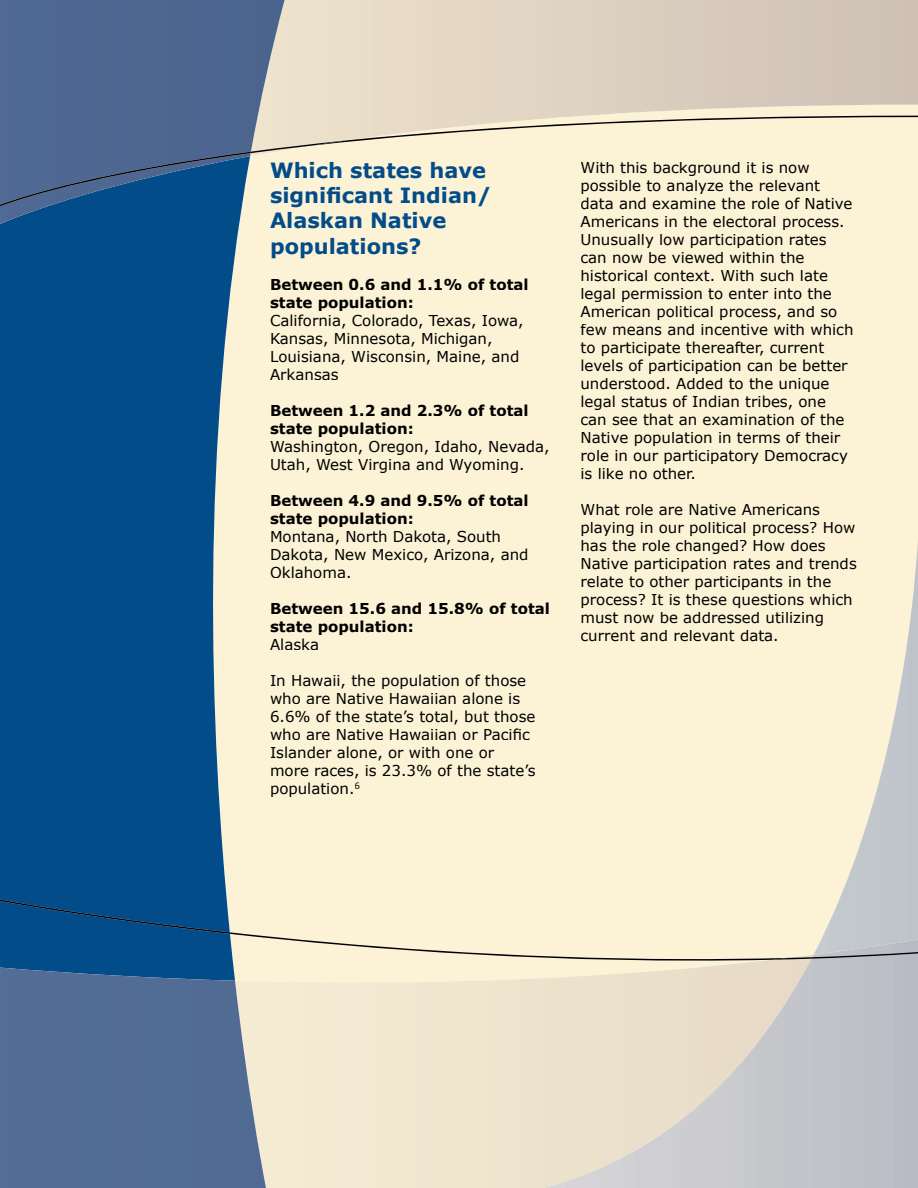
<style>
.page{position:relative;width:918px;height:1188px;background:#fff}
.page>*{position:absolute;margin:0;border:0;box-sizing:border-box;transform-origin:0 0}
.t1{font:700 21px/25.2px "Verdana";color:#034c8a}
.t2{font:15px/18px "Verdana";color:#000}
.t3{font:700 15px/18px "Verdana";color:#000}
</style>
<div class="page">
<div style="left:250px;top:156px;width:668px;height:784px;background:#fcf2d5"></div>
<svg style="left:0;top:224px;width:250px;height:744px;background:#205f92"></svg>
<svg style="left:285px;top:0;width:633px;height:156px;background:#e0d4c2"></svg>
<svg style="left:0;top:0;width:285px;height:224px;background:#577197"></svg>
<svg style="left:312px;top:116px;width:606px;height:30px;background:#ece2c8"></svg>
<img style="left:251px;top:140px;width:96px;height:13px">
<img style="left:0;top:152px;width:251px;height:54px">
<svg style="left:814px;top:539px;width:104px;height:401px;background:#e6e2d1"></svg>
<div style="left:271px;top:278px;width:258px;height:12px;background:#fcf2d5"></div>
<div style="left:271px;top:296px;width:143px;height:15px;background:#fcf2d5"></div>
<div style="left:271px;top:314px;width:253px;height:14px;background:#fcf2d5"></div>
<div style="left:271px;top:332px;width:222px;height:15px;background:#fcf2d5"></div>
<div style="left:271px;top:350px;width:248px;height:14px;background:#fcf2d5"></div>
<div style="left:270px;top:368px;width:68px;height:12px;background:#fcf2d5"></div>
<div style="left:271px;top:404px;width:258px;height:12px;background:#fcf2d5"></div>
<div style="left:271px;top:422px;width:143px;height:15px;background:#fcf2d5"></div>
<div style="left:271px;top:440px;width:279px;height:15px;background:#fcf2d5"></div>
<div style="left:271px;top:458px;width:252px;height:15px;background:#fcf2d5"></div>
<div style="left:271px;top:494px;width:258px;height:12px;background:#fcf2d5"></div>
<div style="left:271px;top:512px;width:143px;height:15px;background:#fcf2d5"></div>
<div style="left:271px;top:530px;width:230px;height:14px;background:#fcf2d5"></div>
<div style="left:271px;top:548px;width:257px;height:14px;background:#fcf2d5"></div>
<div style="left:271px;top:566px;width:79px;height:12px;background:#fcf2d5"></div>
<div style="left:271px;top:602px;width:279px;height:12px;background:#fcf2d5"></div>
<div style="left:271px;top:620px;width:141px;height:15px;background:#fcf2d5"></div>
<div style="left:270px;top:638px;width:48px;height:12px;background:#fcf2d5"></div>
<div style="left:271px;top:674px;width:255px;height:15px;background:#fcf2d5"></div>
<div style="left:271px;top:692px;width:249px;height:12px;background:#fcf2d5"></div>
<div style="left:271px;top:710px;width:264px;height:14px;background:#fcf2d5"></div>
<div style="left:271px;top:728px;width:259px;height:12px;background:#fcf2d5"></div>
<div style="left:271px;top:746px;width:223px;height:14px;background:#fcf2d5"></div>
<div style="left:271px;top:764px;width:265px;height:14px;background:#fcf2d5"></div>
<div style="left:271px;top:782px;width:82px;height:15px;background:#fcf2d5"></div>
<svg style="left:355px;top:782px;width:5px;height:7px"></svg>
<div style="left:581px;top:162px;width:229px;height:15px;background:#fcf2d5"></div>
<div style="left:582px;top:180px;width:238px;height:14px;background:#fcf2d5"></div>
<div style="left:581px;top:198px;width:271px;height:12px;background:#fcf2d5"></div>
<div style="left:581px;top:216px;width:269px;height:14px;background:#fcf2d5"></div>
<div style="left:582px;top:234px;width:245px;height:14px;background:#fcf2d5"></div>
<div style="left:581px;top:252px;width:224px;height:12px;background:#fcf2d5"></div>
<div style="left:582px;top:270px;width:246px;height:12px;background:#fcf2d5"></div>
<div style="left:582px;top:288px;width:250px;height:15px;background:#fcf2d5"></div>
<div style="left:581px;top:306px;width:256px;height:14px;background:#fcf2d5"></div>
<div style="left:581px;top:324px;width:273px;height:12px;background:#fcf2d5"></div>
<div style="left:581px;top:342px;width:243px;height:14px;background:#fcf2d5"></div>
<div style="left:582px;top:360px;width:266px;height:14px;background:#fcf2d5"></div>
<div style="left:582px;top:378px;width:247px;height:14px;background:#fcf2d5"></div>
<div style="left:582px;top:396px;width:244px;height:15px;background:#fcf2d5"></div>
<div style="left:581px;top:414px;width:263px;height:12px;background:#fcf2d5"></div>
<div style="left:582px;top:432px;width:258px;height:14px;background:#fcf2d5"></div>
<div style="left:582px;top:450px;width:266px;height:14px;background:#fcf2d5"></div>
<div style="left:582px;top:468px;width:112px;height:12px;background:#fcf2d5"></div>
<div style="left:581px;top:504px;width:239px;height:12px;background:#fcf2d5"></div>
<div style="left:582px;top:522px;width:273px;height:15px;background:#fcf2d5"></div>
<div style="left:582px;top:540px;width:244px;height:15px;background:#fcf2d5"></div>
<div style="left:582px;top:558px;width:275px;height:14px;background:#fcf2d5"></div>
<div style="left:582px;top:576px;width:249px;height:14px;background:#fcf2d5"></div>
<div style="left:582px;top:594px;width:271px;height:14px;background:#fcf2d5"></div>
<div style="left:582px;top:612px;width:242px;height:15px;background:#fcf2d5"></div>
<div style="left:581px;top:630px;width:196px;height:12px;background:#fcf2d5"></div>
<svg style="left:235px;top:964px;width:308px;height:224px;background:#f2e8d0"></svg>
<svg style="left:0;top:968px;width:266px;height:220px;background:#577197"></svg>
<svg style="left:0;top:900px;width:788px;height:64px;background:#afbdba"></svg>
<img style="left:772px;top:957px;width:40px;height:3px">
<img style="left:811px;top:952px;width:107px;height:7px">
<h1 class="t1" style="left:270px;top:157px;width:223px">Which states have significant Indian/<br>Alaskan Native populations?</h1>
<p class="t3" style="left:270px;top:275px;width:260px">Between 0.6 and 1.1% of total state population:</p>
<p class="t2" style="left:270px;top:311px;width:255px">California, Colorado, Texas, Iowa,<br>Kansas, Minnesota, Michigan,<br>Louisiana, Wisconsin, Maine, and<br>Arkansas</p>
<p class="t3" style="left:270px;top:401px;width:260px">Between 1.2 and 2.3% of total state population:</p>
<p class="t2" style="left:270px;top:437px;width:281px">Washington, Oregon, Idaho, Nevada,<br>Utah, West Virgina and Wyoming.</p>
<p class="t3" style="left:270px;top:491px;width:260px">Between 4.9 and 9.5% of total state population:</p>
<p class="t2" style="left:270px;top:527px;width:260px">Montana, North Dakota, South<br>Dakota, New Mexico, Arizona, and<br>Oklahoma.</p>
<p class="t3" style="left:270px;top:599px;width:282px">Between 15.6 and 15.8% of total state population:</p>
<p class="t2" style="left:270px;top:635px;width:51px">Alaska</p>
<p class="t2" style="left:270px;top:671px;width:267px">In Hawaii, the population of those who are Native Hawaiian alone is<br>6.6% of the state’s total, but those who are Native Hawaiian or Pacific<br>Islander alone, or with one or more races, is 23.3% of the state’s population.<sup>6</sup></p>
<p class="t2" style="left:580px;top:159px;width:275px">With this background it is now possible to analyze the relevant data and examine the role of Native Americans in the electoral process.<br>Unusually low participation rates can now be viewed within the historical context. With such late legal permission to enter into the American political process, and so few means and incentive with which to participate thereafter, current levels of participation can be better understood. Added to the unique legal status of Indian tribes, one can see that an examination of the Native population in terms of their role in our participatory Democracy is like no other.</p>
<p class="t2" style="left:580px;top:501px;width:278px">What role are Native Americans playing in our political process? How has the role changed? How does Native participation rates and trends relate to other participants in the process? It is these questions which must now be addressed utilizing current and relevant data.</p>
</div>
